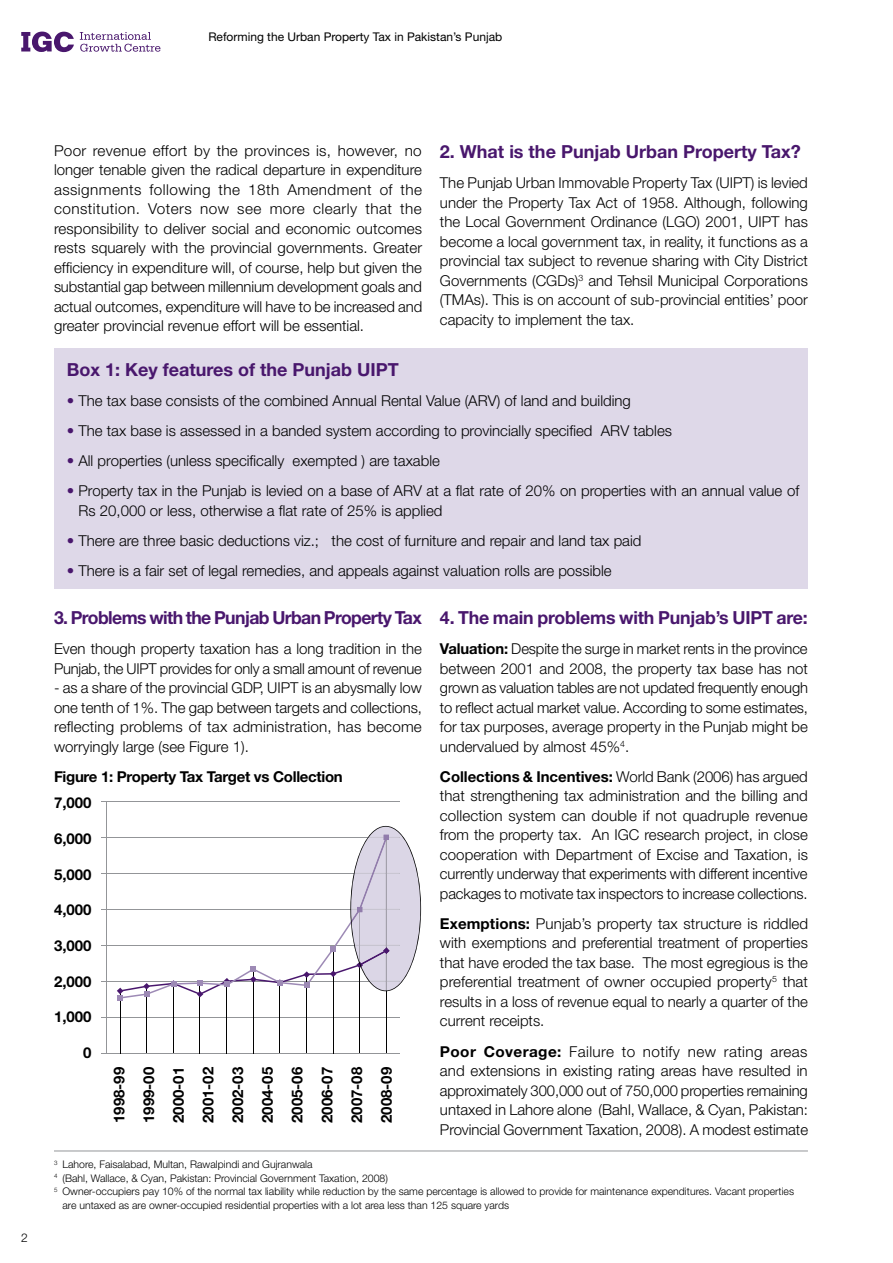
<style>
.page{position:relative;width:893px;height:1263px;background:#fff}
.page>*{position:absolute;margin:0;border:0;box-sizing:border-box;transform-origin:0 0}
.t1{font:700 18px "Helvetica Neue";letter-spacing:-.01em;color:#49176d}
.t2{font:700 18px "Helvetica Neue";letter-spacing:-.035em;color:#49176d}
.t3{font:300 15px/19.5px "Helvetica Neue";color:#000;text-align:justify}
.t4{font:700 15px/29.7px "Helvetica Neue";color:#000;text-align:justify}
.t5{font:700 15px "Helvetica Neue";letter-spacing:-.02em;color:#000}
.t6{font:12px "Helvetica Neue";color:#000}
.t7{font:300 12px "Helvetica Neue";color:#000}
.t8{font:300 10.5px "Helvetica Neue";color:#000}
.s1{color:#49176d}
.s2{font-weight:700}
</style>
<div class="page">
<svg style="left:80px;top:32px;width:80px;height:20px"></svg>
<svg style="left:21px;top:32px;width:53px;height:20px"></svg>
<hr style="left:54px;top:1150px;width:754px;height:1px;background:#939598">
<div style="left:54px;top:349px;width:754px;height:240px;background:#ded8e8"></div>
<hr style="left:101px;top:801px;width:299px;height:1px;background:#939598">
<hr style="left:106px;top:801px;width:1px;height:252px;background:#939598">
<hr style="left:101px;top:837px;width:299px;height:1px;background:#939598">
<hr style="left:101px;top:873px;width:299px;height:1px;background:#939598">
<hr style="left:101px;top:909px;width:299px;height:1px;background:#939598">
<hr style="left:101px;top:945px;width:299px;height:1px;background:#939598">
<hr style="left:101px;top:981px;width:299px;height:1px;background:#939598">
<hr style="left:101px;top:1017px;width:299px;height:1px;background:#939598">
<hr style="left:101px;top:1053px;width:299px;height:1px;background:#939598">
<hr style="left:386px;top:837px;width:1px;height:216px;background:#010101">
<hr style="left:359px;top:909px;width:1px;height:144px;background:#010101">
<hr style="left:333px;top:949px;width:1px;height:104px;background:#010101">
<hr style="left:306px;top:974px;width:1px;height:79px;background:#010101">
<hr style="left:279px;top:982px;width:1px;height:71px;background:#010101">
<hr style="left:253px;top:969px;width:1px;height:84px;background:#010101">
<hr style="left:226px;top:981px;width:1px;height:72px;background:#010101">
<hr style="left:200px;top:983px;width:1px;height:70px;background:#010101">
<hr style="left:173px;top:983px;width:1px;height:70px;background:#010101">
<hr style="left:146px;top:986px;width:1px;height:67px;background:#010101">
<hr style="left:120px;top:991px;width:1px;height:62px;background:#010101">
<svg style="left:117px;top:826px;width:304px;height:174px"></svg>
<p class="t6" style="left:208px;top:30px;width:295px">Reforming the Urban Property Tax in Pakistan’s Punjab</p>
<p class="t7" style="left:21px;top:1230px;width:8px">2</p>
<p class="t3" style="left:54px;top:140px;width:370px">Poor revenue effort by the provinces is, however, no longer tenable given the radical departure in expenditure assignments following the 18th Amendment of the constitution. Voters now see more clearly that the responsibility to deliver social and economic outcomes rests squarely with the provincial governments. Greater efficiency in expenditure will, of course, help but given the substantial gap between millennium development goals and actual outcomes, expenditure will have to be increased and greater provincial revenue effort will be essential.</p>
<p class="t1" style="left:440px;top:141px;width:362px">2. What is the Punjab Urban Property Tax?</p>
<p class="t3" style="left:440px;top:173px;width:369px">The Punjab Urban Immovable Property Tax (UIPT) is levied under the Property Tax Act of 1958. Although, following the Local Government Ordinance (LGO) 2001, UIPT has become a local government tax, in reality, it functions as a provincial tax subject to revenue sharing with City District Governments (CGDs)<sup>3</sup> and Tehsil Municipal Corporations (TMAs). This is on account of sub-provincial entities’ poor capacity to implement the tax.</p>
<p class="t1" style="left:67px;top:358px;width:334px">Box 1: Key features of the Punjab UIPT</p>
<p class="t3" style="left:67px;top:390px;width:566px"><span class="s1">•</span> The tax base consists of the combined Annual Rental Value (ARV) of land and building</p>
<p class="t3" style="left:67px;top:420px;width:607px"><span class="s1">•</span> The tax base is assessed in a banded system according to provincially specified ARV tables</p>
<p class="t3" style="left:67px;top:451px;width:375px"><span class="s1">•</span> All properties (unless specifically exempted ) are taxable</p>
<p class="t3" style="left:78px;top:481px;width:722px;text-indent:-12px"><span class="s1">•</span> Property tax in the Punjab is levied on a base of ARV at a flat rate of 20% on properties with an annual value of<br>Rs 20,000 or less, otherwise a flat rate of 25% is applied</p>
<p class="t3" style="left:67px;top:530px;width:576px"><span class="s1">•</span> There are three basic deductions viz.; the cost of furniture and repair and land tax paid</p>
<p class="t3" style="left:67px;top:560px;width:546px"><span class="s1">•</span> There is a fair set of legal remedies, and appeals against valuation rolls are possible</p>
<p class="t2" style="left:54px;top:606px;width:369px">3. Problems with the Punjab Urban Property Tax</p>
<p class="t3" style="left:54px;top:639px;width:369px">Even though property taxation has a long tradition in the<br>Punjab, the UIPT provides for only a small amount of revenue</p>
<p class="t3" style="left:54px;top:678px;width:370px">- as a share of the provincial GDP, UIPT is an abysmally low one tenth of 1%. The gap between targets and collections, reflecting problems of tax administration, has become worryingly large (see Figure 1).</p>
<p class="t1" style="left:440px;top:606px;width:369px">4. The main problems with Punjab’s UIPT are:</p>
<p class="t3" style="left:440px;top:639px;width:370px"><span class="s2">Valuation:</span> Despite the surge in market rents in the province between 2001 and 2008, the property tax base has not grown as valuation tables are not updated frequently enough to reflect actual market value. According to some estimates, for tax purposes, average property in the Punjab might be undervalued by almost 45%<sup>4</sup>.</p>
<p class="t3" style="left:440px;top:766px;width:369px"><span class="s2">Collections &amp; Incentives:</span> World Bank (2006) has argued that strengthening tax administration and the billing and collection system can double if not quadruple revenue from the property tax. An IGC research project, in close cooperation with Department of Excise and Taxation, is currently underway that experiments with different incentive packages to motivate tax inspectors to increase collections.</p>
<p class="t3" style="left:440px;top:913px;width:370px"><span class="s2">Exemptions:</span> Punjab’s property tax structure is riddled with exemptions and preferential treatment of properties that have eroded the tax base. The most egregious is the preferential treatment of owner occupied property<sup>5</sup> that results in a loss of revenue equal to nearly a quarter of the current receipts.</p>
<p class="t3" style="left:440px;top:1041px;width:370px"><span class="s2">Poor Coverage:</span> Failure to notify new rating areas and extensions in existing rating areas have resulted in approximately 300,000 out of 750,000 properties remaining untaxed in Lahore alone (Bahl, Wallace, &amp; Cyan, Pakistan:<br>Provincial Government Taxation, 2008). A modest estimate</p>
<p class="t5" style="left:54px;top:767px;width:290px">Figure 1: Property Tax Target vs Collection</p>
<p class="t4" style="left:54px;top:788px;width:39px">7,000</p>
<p class="t4" style="left:54px;top:823px;width:39px">6,000</p>
<p class="t4" style="left:54px;top:859px;width:39px">5,000</p>
<p class="t4" style="left:54px;top:895px;width:39px">4,000</p>
<p class="t4" style="left:54px;top:930px;width:39px">3,000</p>
<p class="t4" style="left:54px;top:966px;width:39px">2,000</p>
<p class="t4" style="left:54px;top:1002px;width:39px">1,000</p>
<p class="t4" style="left:83px;top:1037px;width:10px">0</p>
<p class="t4" style="left:104px;top:1123px;width:58px;rotate:-90deg">1998-99<br>1999-00<br>2000-01<br>2001-02<br>2002-03<br>2004-05<br>2005-06<br>2006-07<br>2007-08<br>2008-09</p>
<p class="t8" style="left:54px;top:1158px;width:260px"><sup>3</sup> Lahore, Faisalabad, Multan, Rawalpindi and Gujranwala</p>
<p class="t8" style="left:54px;top:1172px;width:335px"><sup>4</sup> (Bahl, Wallace, &amp; Cyan, Pakistan: Provincial Government Taxation, 2008)</p>
<p class="t8" style="left:54px;top:1185px;width:742px"><sup>5</sup> Owner-occupiers pay 10% of the normal tax liability while reduction by the same percentage is allowed to provide for maintenance expenditures. Vacant properties</p>
<p class="t8" style="left:63px;top:1199px;width:448px">are untaxed as are owner-occupied residential properties with a lot area less than 125 square yards</p>
</div>
